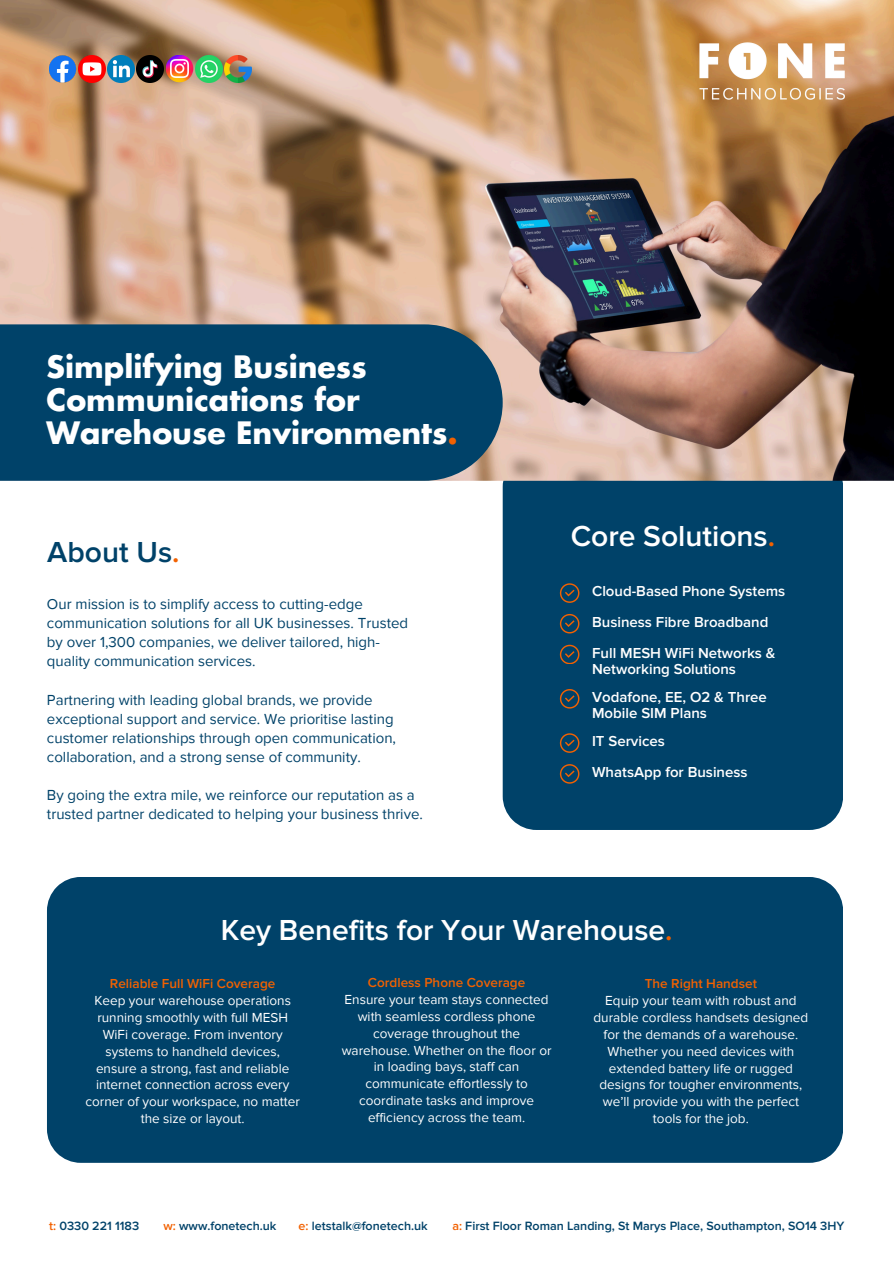
<style>
.page{position:relative;width:894px;height:1264px;background:#fff}
.page>*{position:absolute;margin:0;border:0;box-sizing:border-box;transform-origin:0 0}
.t1{font:700 30px/32.7px "Futura";color:#fff}
.t2{font:600 30px "Proxima Nova";color:#fff}
.t3{font:600 30px "Proxima Nova";color:#004269}
.t4{font:15px/19.2px "Proxima Nova";color:#004269}
.t5{font:600 15px/15.8px "Proxima Nova";color:#fff}
.t6{font:13.5px/16.8px "Proxima Nova";color:#fff;text-align:center}
.t7{font:600 13.5px "Proxima Nova";color:#f26101}
.t8{font:600 12.45px "Proxima Nova";color:#004269}
.s1{color:#f26101}
</style>
<div class="page">
<div style="left:502px;top:481px;width:340px;height:348px;background:#004269"></div>
<svg style="left:559px;top:583px;width:20px;height:19px"></svg>
<svg style="left:559px;top:614px;width:20px;height:19px"></svg>
<svg style="left:559px;top:644px;width:20px;height:20px"></svg>
<svg style="left:559px;top:689px;width:20px;height:19px"></svg>
<svg style="left:559px;top:733px;width:20px;height:19px"></svg>
<svg style="left:559px;top:764px;width:20px;height:19px"></svg>
<img style="left:0;top:0;width:893px;height:481px">
<div style="left:0;top:324px;width:502px;height:157px;background:#004269"></div>
<div style="left:47px;top:877px;width:795px;height:285px;background:#004269"></div>
<img style="left:166px;top:55px;width:27px;height:27px">
<img style="left:49px;top:55px;width:27px;height:27px">
<img style="left:108px;top:55px;width:27px;height:27px">
<img style="left:137px;top:55px;width:27px;height:27px">
<img style="left:78px;top:55px;width:27px;height:27px">
<img style="left:195px;top:55px;width:27px;height:27px">
<img style="left:224px;top:55px;width:27px;height:27px">
<img style="left:699px;top:42px;width:145px;height:57px">
<p class="t1" style="left:47px;top:353px;width:412px">Simplifying Business<br>Communications for<br>Warehouse Environments<span class="s1">.</span></p>
<p class="t3" style="left:47px;top:534px;width:134px">About Us<span class="s1">.</span></p>
<p class="t4" style="left:47px;top:594px;width:362px">Our mission is to simplify access to cutting-edge communication solutions for all UK businesses. Trusted by over 1,300 companies, we deliver tailored, high&shy;quality communication services.</p>
<p class="t4" style="left:47px;top:690px;width:350px">Partnering with leading global brands, we provide exceptional support and service. We prioritise lasting customer relationships through open communication, collaboration, and a strong sense of community.</p>
<p class="t4" style="left:47px;top:786px;width:377px">By going the extra mile, we reinforce our reputation as a trusted partner dedicated to helping your business thrive.</p>
<p class="t2" style="left:570px;top:518px;width:206px">Core Solutions<span class="s1">.</span></p>
<p class="t5" style="left:592px;top:584px;width:195px">Cloud-Based Phone Systems</p>
<p class="t5" style="left:592px;top:614px;width:178px">Business Fibre Broadband</p>
<p class="t5" style="left:592px;top:645px;width:185px">Full MESH WiFi Networks &amp;<br>Networking Solutions</p>
<p class="t5" style="left:592px;top:689px;width:176px">Vodafone, EE, O2 &amp; Three<br>Mobile SIM Plans</p>
<p class="t5" style="left:592px;top:734px;width:74px">IT Services</p>
<p class="t5" style="left:592px;top:764px;width:157px">WhatsApp for Business</p>
<h1 class="t2" style="left:221px;top:912px;width:453px">Key Benefits for Your Warehouse<span class="s1">.</span></h1>
<h1 class="t7" style="left:110px;top:975px;width:167px">Reliable Full WiFi Coverage</h1>
<p class="t6" style="left:85px;top:992px;width:216px">Keep your warehouse operations running smoothly with full MESH<br>WiFi coverage. From inventory systems to handheld devices, ensure a strong, fast and reliable internet connection across every corner of your workspace, no matter the size or layout.</p>
<p class="t7" style="left:368px;top:974px;width:159px">Cordless Phone Coverage</p>
<p class="t6" style="left:341px;top:991px;width:211px">Ensure your team stays connected with seamless cordless phone coverage throughout the warehouse. Whether on the floor or in loading bays, staff can communicate effortlessly to coordinate tasks and improve efficiency across the team.</p>
<p class="t7" style="left:644px;top:975px;width:114px">The Right Handset</p>
<p class="t6" style="left:593px;top:992px;width:216px">Equip your team with robust and durable cordless handsets designed for the demands of a warehouse.<br>Whether you need devices with extended battery life or rugged designs for tougher environments, we’ll provide you with the perfect tools for the job.</p>
<p class="t8" style="left:49px;top:1218px;width:92px"><span class="s1">t:</span> 0330 221 1183</p>
<p class="t8" style="left:163px;top:1218px;width:114px"><span class="s1">w:</span> www.fonetech.uk</p>
<p class="t8" style="left:298px;top:1218px;width:131px"><span class="s1">e:</span> letstalk@fonetech.uk</p>
<h1 class="t8" style="left:452px;top:1218px;width:393px"><span class="s1">a:</span> First Floor Roman Landing, St Marys Place, Southampton, SO14 3HY</h1>
</div>
